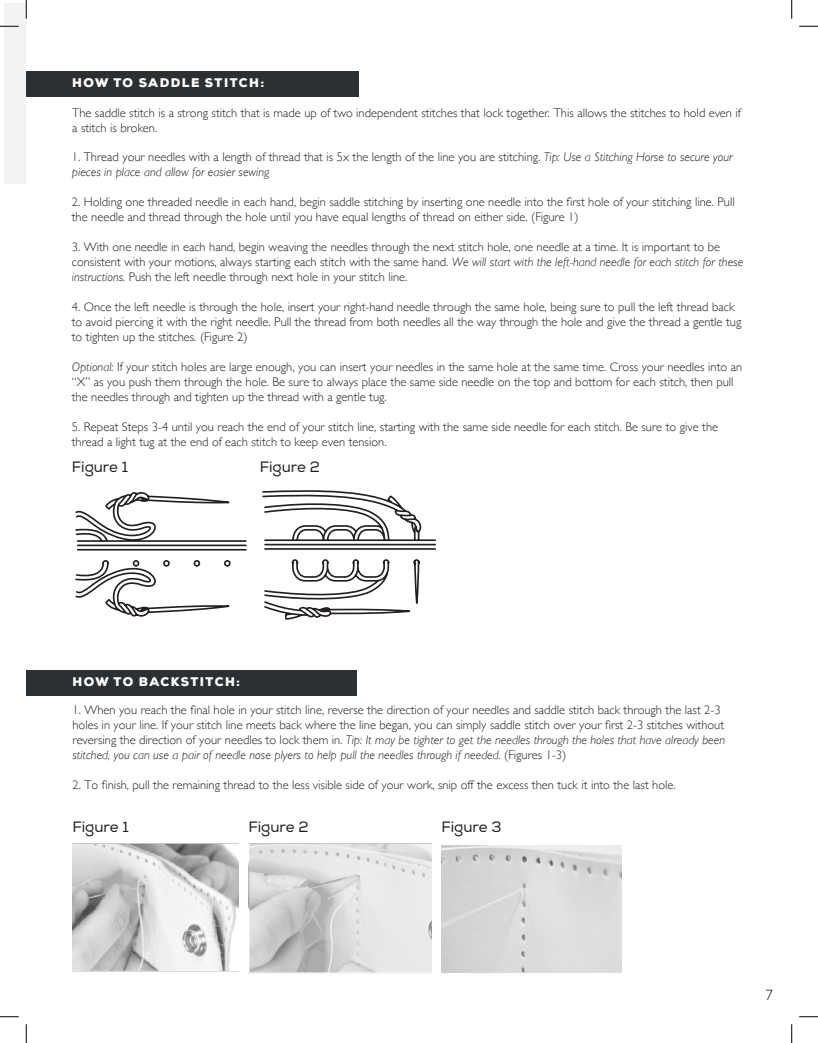
<style>
.page{position:relative;width:818px;height:1043px;background:#fff}
.page>*{position:absolute;margin:0;border:0;box-sizing:border-box;transform-origin:0 0}
.t1{font:15px "Nexa";color:#231f20}
.t2{font:300 15px "Gill Sans Nova";color:#231f20}
.t3{font:300 12.5px/15px "Gill Sans";color:#231f20}
.t4{font:900 12.5px "Nexa";letter-spacing:.115em;color:#fff}
.s1{font-style:italic}
</style>
<div class="page">
<div style="left:4px;top:4px;width:22px;height:180px;background:#f2f3f4"></div>
<div style="left:26px;top:670px;width:331px;height:25px;background:#2d3032"></div>
<div style="left:26px;top:71px;width:332px;height:26px;background:#2d3032"></div>
<img style="left:441px;top:845px;width:180px;height:127px">
<img style="left:73px;top:843px;width:165px;height:128px">
<img style="left:248px;top:843px;width:183px;height:130px">
<svg style="left:75px;top:492px;width:172px;height:125px"></svg>
<svg style="left:262px;top:490px;width:174px;height:130px"></svg>
<svg style="left:0;top:25px;width:19px;height:2px"></svg>
<svg style="left:799px;top:25px;width:19px;height:2px"></svg>
<svg style="left:0;top:1016px;width:19px;height:1px"></svg>
<svg style="left:799px;top:1016px;width:19px;height:1px"></svg>
<svg style="left:25px;top:0;width:2px;height:19px"></svg>
<svg style="left:25px;top:1024px;width:2px;height:18px"></svg>
<svg style="left:791px;top:0;width:1px;height:19px"></svg>
<svg style="left:791px;top:1024px;width:1px;height:18px"></svg>
<p class="t4" style="left:72px;top:75px;width:193px">HOW TO SADDLE STITCH:</p>
<p class="t3" style="left:72px;top:105px;width:670px">The saddle stitch is a strong stitch that is made up of two independent stitches that lock together. This allows the stitches to hold even if a stitch is broken.</p>
<p class="t3" style="left:72px;top:148px;width:662px">1. Thread your needles with a length of thread that is 5x the length of the line you are stitching. <span class="s1">Tip: Use a Stitching Horse to secure your pieces in place and allow for easier sewing</span></p>
<p class="t3" style="left:72px;top:193px;width:664px">2. Holding one threaded needle in each hand, begin saddle stitching by inserting one needle into the first hole of your stitching line. Pull the needle and thread through the hole until you have equal lengths of thread on either side. (Figure 1)</p>
<p class="t3" style="left:72px;top:238px;width:673px">3. With one needle in each hand, begin weaving the needles through the next stitch hole, one needle at a time. It is important to be consistent with your motions, always starting each stitch with the same hand. <span class="s1">We will start with the left-hand needle for each stitch for these instructions.</span> Push the left needle through next hole in your stitch line.</p>
<p class="t3" style="left:72px;top:298px;width:671px">4. Once the left needle is through the hole, insert your right-hand needle through the same hole, being sure to pull the left thread back to avoid piercing it with the right needle. Pull the thread from both needles all the way through the hole and give the thread a gentle tug to tighten up the stitches. (Figure 2)</p>
<p class="t3" style="left:72px;top:358px;width:671px"><span class="s1">Optional:</span> If your stitch holes are large enough, you can insert your needles in the same hole at the same time. Cross your needles into an “X” as you push them through the hole. Be sure to always place the same side needle on the top and bottom for each stitch, then pull the needles through and tighten up the thread with a gentle tug.</p>
<p class="t3" style="left:72px;top:418px;width:647px">5. Repeat Steps 3-4 until you reach the end of your stitch line, starting with the same side needle for each stitch. Be sure to give the thread a light tug at the end of each stitch to keep even tension.</p>
<p class="t1" style="left:72px;top:458px;width:58px">Figure 1</p>
<p class="t1" style="left:260px;top:458px;width:62px">Figure 2</p>
<p class="t4" style="left:72px;top:674px;width:169px">HOW TO BACKSTITCH:</p>
<p class="t3" style="left:72px;top:702px;width:654px">1. When you reach the final hole in your stitch line, reverse the direction of your needles and saddle stitch back through the last 2-3 holes in your line. If your stitch line meets back where the line began, you can simply saddle stitch over your first 2-3 stitches without reversing the direction of your needles to lock them in. <span class="s1">Tip: It may be tighter to get the needles through the holes that have already been stitched, you can use a pair of needle nose plyers to help pull the needles through if needed.</span> (Figures 1-3)</p>
<p class="t3" style="left:72px;top:777px;width:604px">2. To finish, pull the remaining thread to the less visible side of your work, snip off the excess then tuck it into the last hole.</p>
<p class="t1" style="left:72px;top:817px;width:58px">Figure 1</p>
<p class="t1" style="left:248px;top:817px;width:62px">Figure 2</p>
<p class="t1" style="left:441px;top:817px;width:61px">Figure 3</p>
<p class="t2" style="left:765px;top:985px;width:9px">7</p>
</div>
